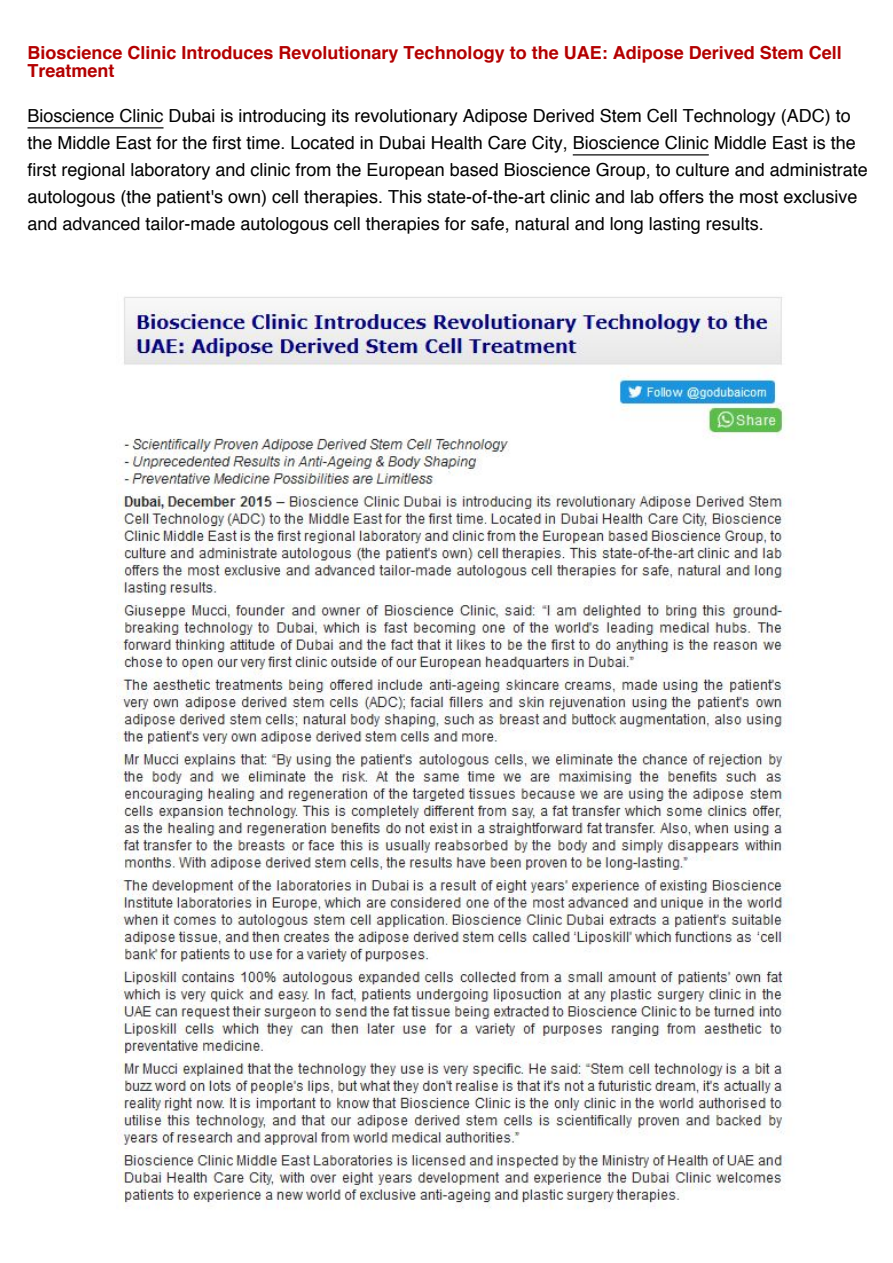
<style>
.page{position:relative;width:893px;height:1263px;background:#fff}
.page>*{position:absolute;margin:0;border:0;box-sizing:border-box;transform-origin:0 0}
.t1{font:700 19.35px "Helvetica";color:#000}
.t2{font:19.35px "Helvetica";color:#000}
.t3{font:18px/27px "Helvetica";color:#000}
.t4{font:700 18px/18px "Helvetica";color:#b40000}
</style>
<div class="page">
<img style="left:116px;top:297px;width:674px;height:912px">
<hr style="left:28px;top:127px;width:136px;height:1px;background:#000">
<hr style="left:573px;top:154px;width:136px;height:1px;background:#000">
<p class="t4" style="left:28px;top:44px;width:816px">Bioscience Clinic Introduces Revolutionary Technology to the UAE: Adipose Derived Stem Cell<br>Treatment</p>
<p class="t3" style="left:28px;top:103px;width:842px">Bioscience Clinic Dubai is introducing its revolutionary Adipose Derived Stem Cell Technology (ADC) to the Middle East for the first time. Located in Dubai Health Care City, Bioscience Clinic Middle East is the first regional laboratory and clinic from the European based Bioscience Group, to culture and administrate autologous (the patient's own) cell therapies. This state-of-the-art clinic and lab offers the most exclusive and advanced tailor-made autologous cell therapies for safe, natural and long lasting results.</p>
<p class="t1" style="left:493px;top:93px;width:74px">Region:</p>
<p class="t2" style="left:706px;top:94px;width:67px">Internet</p>
<p class="t1" style="left:493px;top:125px;width:99px">Language:</p>
<p class="t2" style="left:706px;top:126px;width:65px">English</p>
<p class="t1" style="left:493px;top:157px;width:106px">Frequency:</p>
<p class="t2" style="left:706px;top:158px;width:48px">None</p>
<p class="t1" style="left:493px;top:190px;width:91px">Ad Value:</p>
<p class="t2" style="left:706px;top:190px;width:61px">$3,250</p>
</div>
